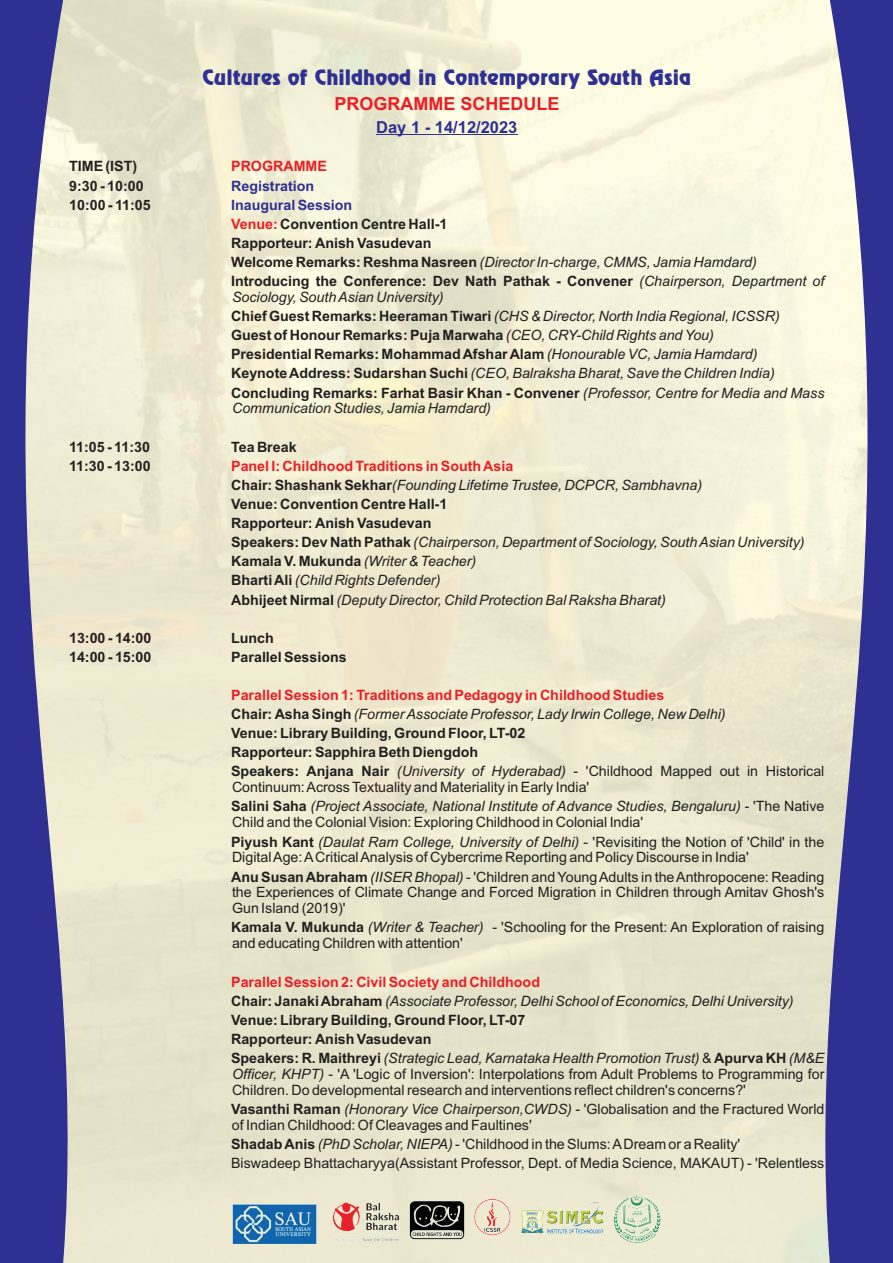
<style>
.page{position:relative;width:893px;height:1263px;background:#fff}
.page>*{position:absolute;margin:0;border:0;box-sizing:border-box;transform-origin:0 0}
.t1{font:21px "Revue BT";color:#2e3092}
.t2{font:700 18px "Arial";color:#ee1d23}
.t3{font:700 16.5px "Arial";color:#2e3092}
.t4{font:14.25px/19px "Arial";color:#231f20}
.t5{font:700 14.25px/19px "Arial";color:#231f20}
.t6{font:italic 14.25px/19px "Arial";color:#231f20}
.t7{font:700 14.25px "Arial";color:#ee1d23}
.t8{font:700 14.25px/19px "Arial";color:#2e3092}
.s1{color:#ee1d23}
.s2{font-weight:400;font-style:italic}
.s3{font-weight:700;font-style:normal}
.s4{font-weight:400}
.s5{font-weight:700}
.s6{font-style:italic}
</style>
<div class="page">
<img style="left:92px;top:0;width:709px;height:1263px">
<svg style="left:801px;top:0;width:92px;height:1263px"></svg>
<hr style="left:376px;top:134px;width:141px;height:1px;background:#2e3092">
<svg style="left:0;top:0;width:92px;height:1263px"></svg>
<img style="left:226px;top:1190px;width:441px;height:62px">
<p class="t5" style="left:69px;top:158px;width:83px">TIME (IST)<br>9:30 - 10:00<br>10:00 - 11:05</p>
<h1 class="t1" style="left:202px;top:69px;width:490px">Cultures of Childhood in Contemporary South Asia</h1>
<p class="t3" style="left:376px;top:121px;width:143px">Day 1 - 14/12/2023</p>
<p class="t2" style="left:334px;top:97px;width:227px">PROGRAMME SCHEDULE</p>
<p class="t7" style="left:231px;top:161px;width:97px">PROGRAMME</p>
<p class="t8" style="left:231px;top:177px;width:123px">Registration<br>Inaugural Session</p>
<p class="t5" style="left:231px;top:216px;width:218px"><span class="s1">Venue:</span> Convention Centre Hall-1</p>
<p class="t5" style="left:231px;top:235px;width:595px">Rapporteur: Anish Vasudevan<br>Welcome Remarks: Reshma Nasreen <span class="s2">(Director In-charge, CMMS, Jamia Hamdard)<br></span>Introducing the Conference: Dev Nath Pathak - Convener <span class="s2">(Chairperson, Department of</span></p>
<p class="t6" style="left:231px;top:289px;width:595px">Sociology, South Asian University)<br><span class="s3">Chief Guest Remarks: Heeraman Tiwari</span> (CHS &amp; Director, North India Regional, ICSSR)<br><span class="s3">Guest of Honour Remarks: Puja Marwaha</span> (CEO, CRY-Child Rights and You)<br><span class="s3">Presidential Remarks: Mohammad Afshar Alam</span> (Honourable VC, Jamia Hamdard)<br><span class="s3">Keynote Address: Sudarshan Suchi</span> (CEO, Balraksha Bharat, Save the Children India)<br><span class="s3">Concluding Remarks: Farhat Basir Khan - Convener</span> (Professor, Centre for Media and Mass</p>
<p class="t6" style="left:232px;top:400px;width:260px">Communication Studies, Jamia Hamdard)</p>
<p class="t5" style="left:69px;top:438px;width:82px">11:05 - 11:30</p>
<p class="t5" style="left:231px;top:438px;width:67px">Tea Break</p>
<p class="t5" style="left:69px;top:458px;width:83px">11:30 - 13:00</p>
<p class="t6" style="left:231px;top:477px;width:575px"><span class="s3">Chair: Shashank Sekhar</span>(Founding Lifetime Trustee, DCPCR, Sambhavna)<br><span class="s3">Venue: Convention Centre Hall-1<br>Rapporteur: Anish Vasudevan<br>Speakers: Dev Nath Pathak</span> (Chairperson, Department of Sociology, South Asian University)<br><span class="s3">Kamala V. Mukunda</span> (Writer &amp; Teacher)<br><span class="s3">Bharti Ali</span> (Child Rights Defender)<br><span class="s3">Abhijeet Nirmal</span> (Deputy Director, Child Protection Bal Raksha Bharat)</p>
<p class="t5" style="left:69px;top:629px;width:84px">13:00 - 14:00</p>
<p class="t5" style="left:231px;top:629px;width:44px">Lunch</p>
<p class="t5" style="left:69px;top:649px;width:84px">14:00 - 15:00</p>
<p class="t5" style="left:231px;top:649px;width:117px">Parallel Sessions</p>
<p class="t7" style="left:231px;top:460px;width:284px">Panel I: Childhood Traditions in South Asia</p>
<p class="t7" style="left:231px;top:690px;width:435px">Parallel Session 1: Traditions and Pedagogy in Childhood Studies</p>
<p class="t5" style="left:231px;top:706px;width:595px">Chair: Asha Singh <span class="s2">(Former Associate Professor, Lady Irwin College, New Delhi)<br></span>Venue: Library Building, Ground Floor, LT-02<br>Rapporteur: Sapphira Beth Diengdoh<br>Speakers: Anjana Nair <span class="s2">(University of Hyderabad)</span> <span class="s4">- 'Childhood Mapped out in Historical</span></p>
<p class="t4" style="left:231px;top:779px;width:595px">Continuum: Across Textuality and Materiality in Early India'<br><span class="s5">Salini Saha</span> <span class="s6">(Project Associate, National Institute of Advance Studies, Bengaluru)</span> - 'The Native</p>
<p class="t4" style="left:231px;top:814px;width:595px">Child and the Colonial Vision: Exploring Childhood in Colonial India'<br><span class="s5">Piyush Kant</span> <span class="s6">(Daulat Ram College, University of Delhi)</span> - 'Revisiting the Notion of 'Child' in the</p>
<p class="t4" style="left:231px;top:849px;width:595px">Digital Age: ACritical Analysis of Cybercrime Reporting and Policy Discourse in India'<br><span class="s5">Anu Susan Abraham</span> <span class="s6">(IISER Bhopal)</span> - 'Children and Young Adults in the Anthropocene: Reading</p>
<p class="t4" style="left:232px;top:886px;width:594px;line-height:15.9px">the Experiences of Climate Change and Forced Migration in Children through Amitav Ghosh's<br>Gun Island (2019)'</p>
<p class="t4" style="left:231px;top:921px;width:595px;line-height:15.9px"><span class="s5">Kamala V. Mukunda</span> <span class="s6">(Writer &amp; Teacher)</span> - 'Schooling for the Present: An Exploration of raising and educating Children with attention'</p>
<p class="t7" style="left:231px;top:976px;width:310px">Parallel Session 2: Civil Society and Childhood</p>
<p class="t5" style="left:231px;top:992px;width:595px">Chair: Janaki Abraham <span class="s2">(Associate Professor, Delhi School of Economics, Delhi University)<br></span>Venue: Library Building, Ground Floor, LT-07<br>Rapporteur: Anish Vasudevan<br>Speakers: R. Maithreyi <span class="s2">(Strategic Lead, Karnataka Health Promotion Trust)</span> <span class="s4">&amp;</span> Apurva KH <span class="s2">(M&amp;E</span></p>
<p class="t4" style="left:232px;top:1067px;width:594px;line-height:15.9px"><span class="s6">Officer, KHPT)</span> - 'A 'Logic of Inversion': Interpolations from Adult Problems to Programming for<br>Children. Do developmental research and interventions reflect children's concerns?'</p>
<p class="t4" style="left:231px;top:1102px;width:595px;line-height:15.9px"><span class="s5">Vasanthi Raman</span> <span class="s6">(Honorary Vice Chairperson,CWDS)</span> - 'Globalisation and the Fractured World of Indian Childhood: Of Cleavages and Faultines'</p>
<p class="t4" style="left:231px;top:1136px;width:595px"><span class="s5">Shadab Anis</span> <span class="s6">(PhD Scholar, NIEPA)</span> - 'Childhood in the Slums: ADream or a Reality'<br>Biswadeep Bhattacharyya(Assistant Professor, Dept. of Media Science, MAKAUT) - 'Relentless</p>
</div>
